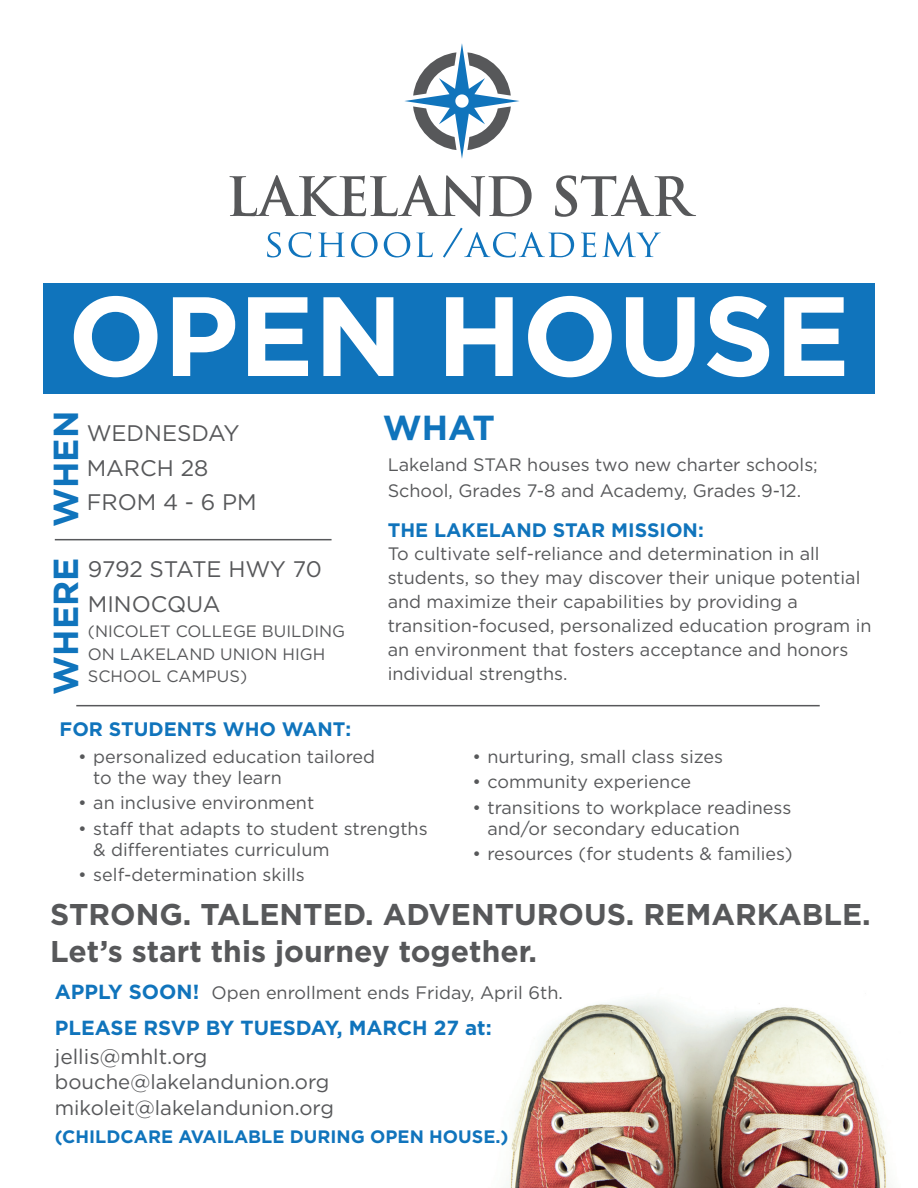
<style>
.page{position:relative;width:918px;height:1188px;background:#fff}
.page>*{position:absolute;margin:0;border:0;box-sizing:border-box;transform-origin:0 0}
.t1{font:700 112.5px "Gotham";color:#fff}
.t2{font:700 34.8px "Gotham";color:#1074bc}
.t3{font:700 30px "Gotham";color:#57585a}
.t4{font:22.5px/34.5px "Gotham";color:#57585a}
.t5{font:21px "Gotham";color:#57585a}
.t6{font:20.4px/25.5px "Gotham";color:#57585a}
.t7{font:700 20.4px "Gotham";color:#1074bc}
.t8{font:700 19.5px "Gotham";color:#1074bc}
.t9{font:18px/24px "Gotham";color:#57585a}
.t10{font:700 18px "Gotham";color:#1074bc}
.t11{font:16.5px/22.5px "Gotham";color:#57585a}
.s1{font-weight:700;font-size:20.4px;color:#1074bc}
</style>
<div class="page">
<svg style="left:267px;top:232px;width:14px;height:25px"></svg>
<svg style="left:289px;top:232px;width:22px;height:25px"></svg>
<svg style="left:318px;top:233px;width:27px;height:24px"></svg>
<svg style="left:351px;top:232px;width:27px;height:25px"></svg>
<svg style="left:384px;top:232px;width:26px;height:25px"></svg>
<svg style="left:416px;top:233px;width:17px;height:24px"></svg>
<svg style="left:443px;top:228px;width:131px;height:30px"></svg>
<svg style="left:581px;top:232px;width:15px;height:25px"></svg>
<svg style="left:602px;top:232px;width:59px;height:25px"></svg>
<svg style="left:229px;top:175px;width:303px;height:42px"></svg>
<svg style="left:555px;top:175px;width:141px;height:42px"></svg>
<svg style="left:404px;top:43px;width:116px;height:116px"></svg>
<img style="left:509px;top:1000px;width:379px;height:188px">
<div style="left:43px;top:283px;width:832px;height:110px;background:#1074bc"></div>
<hr style="left:55px;top:539px;width:277px;height:1px;background:#57585a">
<hr style="left:76px;top:705px;width:744px;height:1px;background:#57585a">
<h1 class="t1" style="left:68px;top:271px;width:784px">OPEN HOUSE</h1>
<h2 class="t2" style="left:46px;top:527px;width:118px;rotate:-90deg">WHEN</h2>
<p class="t4" style="left:87px;top:416px;width:172px">WEDNESDAY<br>MARCH 28<br>FROM 4 - 6 PM</p>
<h2 class="t2" style="left:46px;top:695px;width:139px;rotate:-90deg">WHERE</h2>
<p class="t4" style="left:88px;top:552px;width:235px">9792 STATE HWY 70<br>MINOCQUA</p>
<p class="t11" style="left:88px;top:620px;width:259px">(NICOLET COLLEGE BUILDING<br>ON LAKELAND UNION HIGH</p>
<p class="t11" style="left:88px;top:665px;width:161px">SCHOOL CAMPUS)</p>
<p class="t8" style="left:60px;top:718px;width:293px">FOR STUDENTS WHO WANT:</p>
<h2 class="t2" style="left:383px;top:407px;width:114px">WHAT</h2>
<p class="t9" style="left:388px;top:452px;width:432px;line-height:25.5px">Lakeland STAR houses two new charter schools;<br>School, Grades 7-8 and Academy, Grades 9-12.</p>
<p class="t8" style="left:388px;top:519px;width:318px">THE LAKELAND STAR MISSION:</p>
<p class="t9" style="left:388px;top:541px;width:485px">To cultivate self-reliance and determination in all students, so they may discover their unique potential and maximize their capabilities by providing a transition-focused, personalized education program in an environment that fosters acceptance and honors individual strengths.</p>
<p class="t9" style="left:93px;top:745px;width:283px;line-height:21px;text-indent:-15px">• personalized education tailored to the way they learn</p>
<p class="t9" style="left:78px;top:790px;width:238px">• an inclusive environment</p>
<p class="t9" style="left:93px;top:817px;width:336px;line-height:21px;text-indent:-15px">• staff that adapts to student strengths &amp; differentiates curriculum</p>
<p class="t9" style="left:78px;top:862px;width:228px">• self-determination skills</p>
<p class="t9" style="left:472px;top:744px;width:252px">• nurturing, small class sizes</p>
<p class="t9" style="left:472px;top:769px;width:220px">• community experience</p>
<p class="t9" style="left:487px;top:796px;width:305px;line-height:21px;text-indent:-15px">• transitions to workplace readiness and/or secondary education</p>
<p class="t9" style="left:472px;top:841px;width:322px">• resources (for students &amp; families)</p>
<h3 class="t3" style="left:50px;top:897px;width:822px">STRONG. TALENTED. ADVENTUROUS. REMARKABLE.</h3>
<h3 class="t3" style="left:50px;top:934px;width:488px">Let’s start this journey together.</h3>
<p class="t9" style="left:55px;top:980px;width:510px"><span class="s1">APPLY SOON!</span> Open enrollment ends Friday, April 6th.</p>
<p class="t7" style="left:55px;top:1016px;width:438px">PLEASE RSVP BY TUESDAY, MARCH 27 at:</p>
<p class="t5" style="left:55px;top:1045px;width:154px">jellis@mhlt.org</p>
<p class="t6" style="left:55px;top:1069px;width:281px">bouche@lakelandunion.org mikoleit@lakelandunion.org</p>
<p class="t10" style="left:55px;top:1126px;width:455px">(CHILDCARE AVAILABLE DURING OPEN HOUSE.)</p>
</div>
